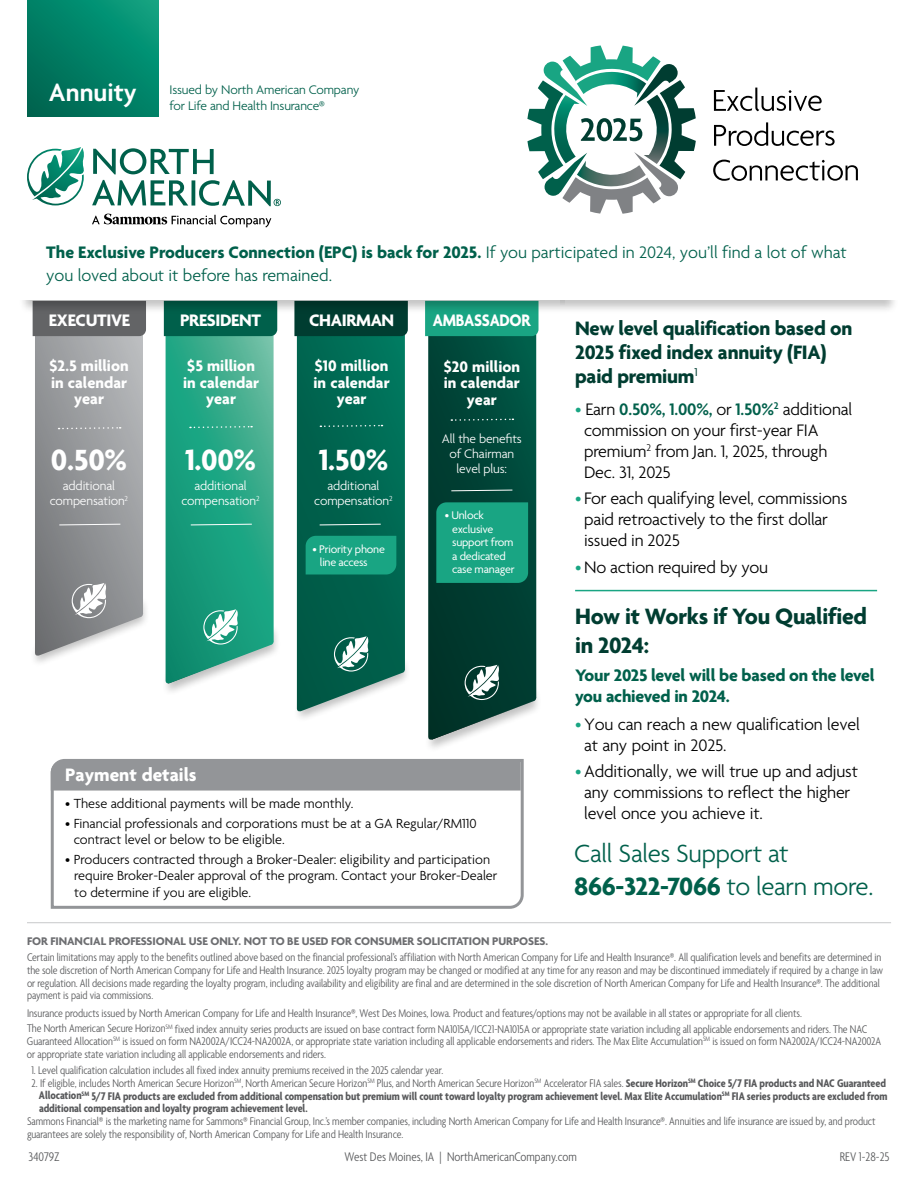
<style>
.page{position:relative;width:918px;height:1188px;background:#fff}
.page>*{position:absolute;margin:0;border:0;box-sizing:border-box;transform-origin:0 0}
.t1{font:700 31.65px "Agenda";color:#fff}
.t2{font:300 27px/32.4px "Agenda";letter-spacing:-.01em;color:#00604b}
.t3{font:600 27px "Agenda";color:#fff}
.t4{font:700 24px/28.8px "Agenda";letter-spacing:-.01em;color:#003d31}
.t5{font:700 21px/24px "Agenda";letter-spacing:-.01em;color:#003d31}
.t6{font:700 19.5px "Agenda";color:#fff}
.t7{font:300 18px/21px "Agenda";letter-spacing:-.01em;color:#000}
.t8{font:300 18px/22.5px "Agenda";color:#00604b}
.t9{font:700 18px/21px "Agenda";letter-spacing:-.01em;color:#00604b}
.t10{font:700 18px "Agenda";letter-spacing:-.02em;color:#fff}
.t11{font:700 18px "Agenda";letter-spacing:-.02em;color:#fff;scale:.9 1}
.t12{font:700 16.5px/16.5px "Agenda";color:#fff;text-align:center}
.t13{font:300 14.25px/16.5px "Agenda";color:#000}
.t14{font:300 13.5px/15px "Agenda";letter-spacing:-.01em;color:#fff;text-align:center}
.t15{font:300 condensed 13.5px "Agenda";color:#58595b}
.t16{font:300 13.5px/16.5px "Agenda";letter-spacing:-.01em;color:#00604b}
.t17{font:300 condensed 12px/12.8px "Agenda";letter-spacing:-.005em;color:#58595b}
.t18{font:700 condensed 12px/12.8px "Agenda";letter-spacing:-.005em;color:#58595b}
.t19{font:700 12px "Agenda";letter-spacing:-.005em;color:#6d6e71}
.t20{font:12px/13.5px "Agenda";letter-spacing:-.02em;color:#fff}
.s1{font-weight:700}
.s2{color:#19a583}
.s3{font-weight:600;color:#00604b}
.s4{font-weight:300}
</style>
<div class="page">
<div style="left:161px;top:623px;width:120px;height:74px;background:#000;opacity:.25"></div>
<div style="left:424px;top:685px;width:119px;height:68px;background:#000;opacity:.25"></div>
<svg style="left:428px;top:336px;width:108px;height:404px;background:#014437"></svg>
<hr style="left:27px;top:922px;width:864px;height:1px;background:#c7c8ca">
<svg style="left:27px;top:0;width:132px;height:116px;background:#018166"></svg>
<svg style="left:93px;top:148px;width:121px;height:26px"></svg>
<svg style="left:92px;top:180px;width:96px;height:26px"></svg>
<svg style="left:191px;top:180px;width:4px;height:26px"></svg>
<svg style="left:27px;top:147px;width:57px;height:58px"></svg>
<svg style="left:92px;top:214px;width:179px;height:13px"></svg>
<svg style="left:199px;top:180px;width:82px;height:26px"></svg>
<svg style="left:451px;top:418px;width:62px;height:4px"></svg>
<svg style="left:451px;top:489px;width:62px;height:3px"></svg>
<svg style="left:431px;top:665px;width:105px;height:76px"></svg>
<svg style="left:714px;top:88px;width:108px;height:23px"></svg>
<svg style="left:714px;top:122px;width:121px;height:24px"></svg>
<svg style="left:713px;top:160px;width:145px;height:21px"></svg>
<svg style="left:527px;top:45px;width:169px;height:169px"></svg>
<svg style="left:33px;top:315px;width:113px;height:341px;background:#9c9da0"></svg>
<svg style="left:164px;top:315px;width:113px;height:369px;background:#3aa88c"></svg>
<div style="left:425px;top:315px;width:113px;height:21px;background:#19a583"></div>
<div style="left:19px;top:286px;width:880px;height:29px;background:#000;opacity:.25"></div>
<div style="left:5px;top:258px;width:905px;height:41px;background:#fff"></div>
<hr style="left:575px;top:590px;width:302px;height:1px;background:#19a583">
<svg style="left:294px;top:301px;width:114px;height:411px;background:#1c7562"></svg>
<div style="left:436px;top:502px;width:92px;height:81px;background:#19a583"></div>
<svg style="left:50px;top:759px;width:474px;height:150px"></svg>
<h2 class="t3" style="left:49px;top:78px;width:89px">Annuity</h2>
<p class="t16" style="left:170px;top:82px;width:192px">Issued by North American Company for Life and Health Insurance®</p>
<h3 class="t8" style="left:46px;top:242px;width:802px"><span class="s1">The Exclusive Producers Connection (EPC) is back for 2025.</span> If you participated in 2024, you’ll find a lot of what you loved about it before has remained.</h3>
<h3 class="t10" style="left:49px;top:310px;width:83px">EXECUTIVE</h3>
<h3 class="t10" style="left:180px;top:310px;width:82px">PRESIDENT</h3>
<h3 class="t10" style="left:309px;top:310px;width:87px">CHAIRMAN</h3>
<h3 class="t11" style="left:433px;top:310px;width:110px">AMBASSADOR</h3>
<h3 class="t12" style="left:50px;top:359px;width:81px">$2.5 million in calendar year</h3>
<h3 class="t12" style="left:183px;top:359px;width:78px">$5 million in calendar year</h3>
<h3 class="t12" style="left:314px;top:359px;width:78px">$10 million in calendar year</h3>
<h3 class="t12" style="left:444px;top:359px;width:78px">$20 million in calendar year</h3>
<h1 class="t1" style="left:51px;top:443px;width:78px">0.50%</h1>
<p class="t14" style="left:50px;top:479px;width:80px">additional compensation<sup>2</sup></p>
<h1 class="t1" style="left:185px;top:443px;width:73px">1.00%</h1>
<p class="t14" style="left:181px;top:479px;width:80px">additional compensation<sup>2</sup></p>
<h1 class="t1" style="left:319px;top:443px;width:71px">1.50%</h1>
<p class="t14" style="left:314px;top:479px;width:80px">additional compensation<sup>2</sup></p>
<p class="t20" style="left:320px;top:543px;width:66px;text-indent:-8px">• Priority phone line access</p>
<p class="t14" style="left:442px;top:432px;width:81px">All the benefits of Chairman level plus:</p>
<p class="t20" style="left:452px;top:510px;width:64px;text-indent:-8px">• Unlock exclusive support from a dedicated case manager</p>
<h3 class="t6" style="left:65px;top:764px;width:133px">Payment details</h3>
<p class="t13" style="left:65px;top:796px;width:290px">• These additional payments will be made monthly.</p>
<p class="t13" style="left:74px;top:816px;width:405px;text-indent:-8px">• Financial professionals and corporations must be at a GA Regular/RM110 contract level or below to be eligible.</p>
<p class="t13" style="left:74px;top:852px;width:425px;text-indent:-9px">• Producers contracted through a Broker-Dealer: eligibility and participation require Broker-Dealer approval of the program. Contact your Broker-Dealer to determine if you are eligible.</p>
<h3 class="t5" style="left:575px;top:318px;width:279px">New level qualification based on<br>2025 fixed index annuity (FIA) paid premium<sup>1</sup></h3>
<h3 class="t7" style="left:584px;top:400px;width:270px;text-indent:-9px"><span class="s2">•</span> Earn <span class="s3">0.50%, 1.00%,</span> or <span class="s3">1.50%</span><sup>2</sup> additional commission on your first-year FIA premium<sup>2</sup> from Jan. 1, 2025, through<br>Dec. 31, 2025</h3>
<h3 class="t7" style="left:584px;top:489px;width:265px;text-indent:-9px"><span class="s2">•</span> For each qualifying level, commissions paid retroactively to the first dollar issued in 2025</h3>
<h3 class="t7" style="left:575px;top:557px;width:195px"><span class="s2">•</span> No action required by you</h3>
<h3 class="t4" style="left:575px;top:604px;width:293px">How it Works if You Qualified in 2024:</h3>
<h3 class="t9" style="left:575px;top:666px;width:301px">Your 2025 level will be based on the level you achieved in 2024.</h3>
<h3 class="t7" style="left:584px;top:715px;width:277px;text-indent:-9px"><span class="s2">•</span> You can reach a new qualification level at any point in 2025.</h3>
<h3 class="t7" style="left:584px;top:762px;width:275px;text-indent:-9px"><span class="s2">•</span> Additionally, we will true up and adjust any commissions to reflect the higher level once you achieve it.</h3>
<h2 class="t2" style="left:574px;top:839px;width:301px">Call Sales Support at<br><span class="s1">866-322-7066</span> to learn more.</h2>
<p class="t19" style="left:27px;top:935px;width:523px">FOR FINANCIAL PROFESSIONAL USE ONLY. NOT TO BE USED FOR CONSUMER SOLICITATION PURPOSES.</p>
<p class="t17" style="left:27px;top:952px;width:858px">Certain limitations may apply to the benefits outlined above based on the financial professional’s affiliation with North American Company for Life and Health Insurance®. All qualification levels and benefits are determined in the sole discretion of North American Company for Life and Health Insurance. 2025 loyalty program may be changed or modified at any time for any reason and may be discontinued immediately if required by a change in law or regulation. All decisions made regarding the loyalty program, including availability and eligibility are final and are determined in the sole discretion of North American Company for Life and Health Insurance®. The additional payment is paid via commissions.</p>
<p class="t17" style="left:27px;top:1005px;width:842px;line-height:16px">Insurance products issued by North American Company for Life and Health Insurance®, West Des Moines, Iowa. Product and features/options may not be available in all states or appropriate for all clients.<br>The North American Secure Horizon<sup>SM</sup> fixed index annuity series products are issued on base contract form NA1015A/ICC21-NA1015A or appropriate state variation including all applicable endorsements and riders. The NAC</p>
<p class="t17" style="left:27px;top:1036px;width:856px">Guaranteed Allocation<sup>SM</sup> is issued on form NA2002A/ICC24-NA2002A, or appropriate state variation including all applicable endorsements and riders. The Max Elite Accumulation<sup>SM</sup> is issued on form NA2002A/ICC24-NA2002A or appropriate state variation including all applicable endorsements and riders.</p>
<p class="t17" style="left:31px;top:1065px;width:413px">1. Level qualification calculation includes all fixed index annuity premiums received in the 2025 calendar year.</p>
<p class="t18" style="left:39px;top:1077px;width:850px;text-indent:-8px"><span class="s4">2. If eligible, includes North American Secure Horizon</span><sup>SM</sup><span class="s4">, North American Secure Horizon</span><sup>SM</sup> <span class="s4">Plus, and North American Secure Horizon</span><sup>SM</sup> <span class="s4">Accelerator FIA sales.</span> Secure Horizon<sup>SM</sup> Choice 5/7 FIA products and NAC Guaranteed<br>Allocation<sup>SM</sup> 5/7 FIA products are excluded from additional compensation but premium will count toward loyalty program achievement level. Max Elite Accumulation<sup>SM</sup> FIA series products are excluded from additional compensation and loyalty program achievement level.</p>
<p class="t17" style="left:27px;top:1116px;width:850px">Sammons Financial® is the marketing name for Sammons® Financial Group, Inc.’s member companies, including North American Company for Life and Health Insurance®. Annuities and life insurance are issued by, and product guarantees are solely the responsibility of, North American Company for Life and Health Insurance.</p>
<p class="t15" style="left:29px;top:1149px;width:33px">34079Z</p>
<p class="t15" style="left:344px;top:1149px;width:234px">West Des Moines, IA | NorthAmericanCompany.com</p>
<p class="t15" style="left:840px;top:1149px;width:51px">REV 1-28-25</p>
</div>
